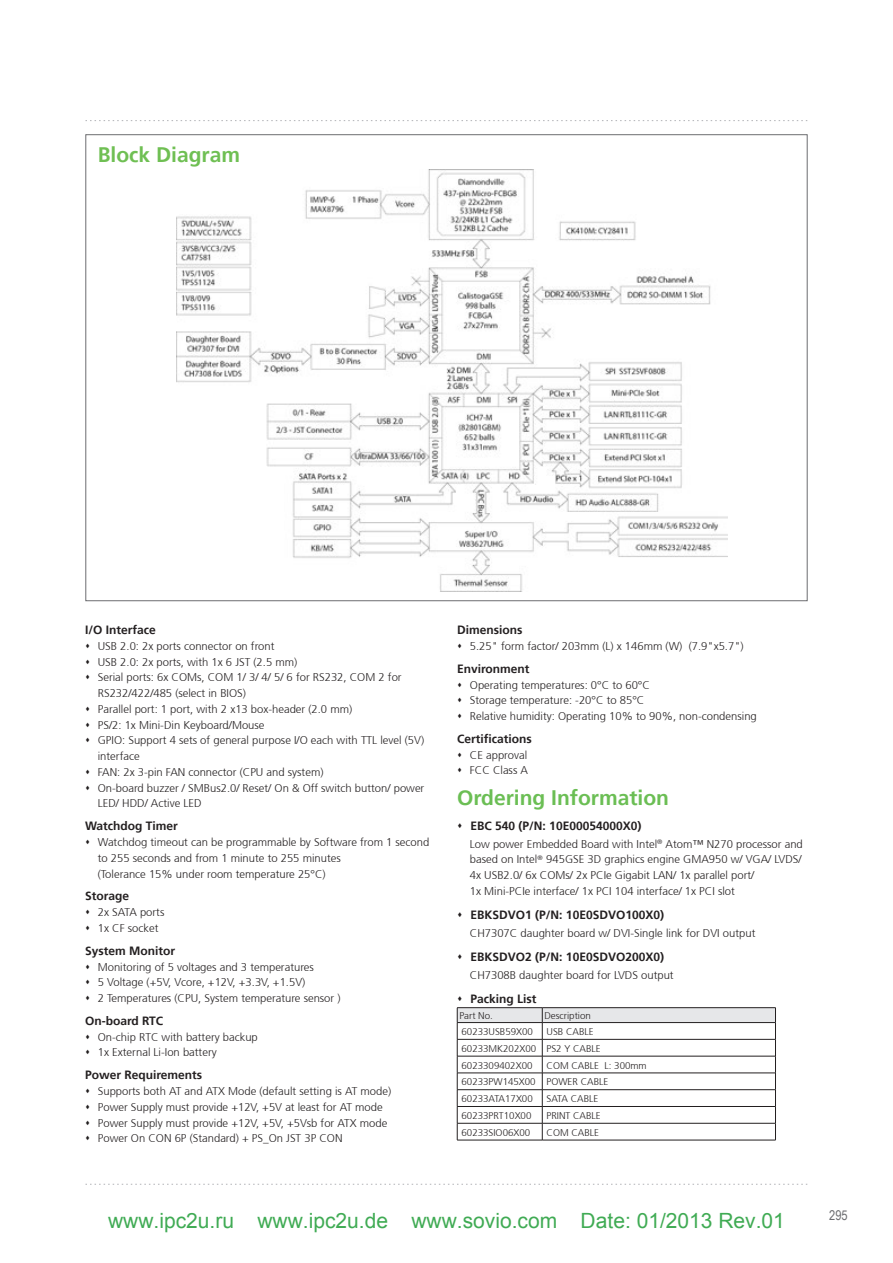
<style>
.page{position:relative;width:893px;height:1263px;background:#fff}
.page>*{position:absolute;margin:0;border:0;box-sizing:border-box;transform-origin:0 0}
.t1{font:21px "Arial";color:#40ab54}
.t2{font:700 21px "Frutiger 65";color:#6bbe54}
.t3{font:700 21px "Frutiger 65";color:#6fbf53}
.t4{font:13.5px "Arial Narrow";color:#6c6d70}
.t5{font:700 12px "Frutiger 65";color:#231f20}
.t6{font:300 11.25px/15.8px "Frutiger 45";color:#231f20}
.t7{font:300 9.75px/16.8px "Frutiger 45";color:#231f20}
</style>
<div class="page">
<svg style="left:85px;top:120px;width:722px;height:1px"></svg>
<svg style="left:85px;top:1184px;width:722px;height:1px"></svg>
<hr style="left:457px;top:1007px;width:85px;height:1px;background:#231f20">
<hr style="left:542px;top:1007px;width:234px;height:1px;background:#231f20">
<svg style="left:457px;top:1008px;width:319px;height:132px"></svg>
<hr style="left:457px;top:1140px;width:85px;height:1px;background:#231f20">
<hr style="left:542px;top:1140px;width:234px;height:1px;background:#231f20">
<img style="left:177px;top:169px;width:550px;height:422px">
<h1 class="t3" style="left:98px;top:143px;width:144px">Block Diagram</h1>
<p class="t5" style="left:85px;top:623px;width:72px">I/O Interface</p>
<p class="t6" style="left:98px;top:638px;width:328px">USB 2.0: 2x ports connector on front<br>USB 2.0: 2x ports, with 1x 6 JST (2.5 mm)<br>Serial ports: 6x COMs, COM 1/ 3/ 4/ 5/ 6 for RS232, COM 2 for RS232/422/485 (select in BIOS)<br>Parallel port: 1 port, with 2 x13 box-header (2.0 mm)<br>PS/2: 1x Mini-Din Keyboard/Mouse<br>GPIO: Support 4 sets of general purpose I/O each with TTL level (5V) interface<br>FAN: 2x 3-pin FAN connector (CPU and system)<br>On-board buzzer / SMBus2.0/ Reset/ On &amp; Off switch button/ power LED/ HDD/ Active LED</p>
<p class="t5" style="left:85px;top:819px;width:94px">Watchdog Timer</p>
<p class="t6" style="left:98px;top:834px;width:333px">Watchdog timeout can be programmable by Software from 1 second to 255 seconds and from 1 minute to 255 minutes<br>(Tolerance 15% under room temperature 25°C)</p>
<p class="t5" style="left:85px;top:889px;width:46px">Storage</p>
<p class="t6" style="left:98px;top:904px;width:68px">2x SATA ports<br>1x CF socket</p>
<p class="t5" style="left:85px;top:943px;width:92px">System Monitor</p>
<p class="t6" style="left:98px;top:959px;width:244px">Monitoring of 5 voltages and 3 temperatures<br>5 Voltage (+5V, Vcore, +12V, +3.3V, +1.5V)<br>2 Temperatures (CPU, System temperature sensor )</p>
<p class="t5" style="left:85px;top:1014px;width:80px">On-board RTC</p>
<p class="t6" style="left:98px;top:1029px;width:162px">On-chip RTC with battery backup<br>1x External Li-Ion battery</p>
<p class="t5" style="left:85px;top:1068px;width:119px">Power Requirements</p>
<p class="t6" style="left:98px;top:1083px;width:295px">Supports both AT and ATX Mode (default setting is AT mode)<br>Power Supply must provide +12V, +5V at least for AT mode Power Supply must provide +12V, +5V, +5Vsb for ATX mode Power On CON 6P (Standard) + PS_On JST 3P CON</p>
<p class="t5" style="left:457px;top:623px;width:67px">Dimensions</p>
<p class="t6" style="left:470px;top:638px;width:275px">5.25" form factor/ 203mm (L) x 146mm (W) (7.9"x5.7")</p>
<p class="t5" style="left:457px;top:661px;width:74px">Environment</p>
<p class="t6" style="left:470px;top:677px;width:288px">Operating temperatures: 0°C to 60°C<br>Storage temperature: -20°C to 85°C<br>Relative humidity: Operating 10% to 90%, non-condensing</p>
<p class="t5" style="left:457px;top:732px;width:76px">Certifications</p>
<p class="t6" style="left:470px;top:747px;width:60px">CE approval<br>FCC Class A</p>
<h1 class="t2" style="left:457px;top:786px;width:213px">Ordering Information</h1>
<p class="t5" style="left:471px;top:818px;width:172px">EBC 540 (P/N: 10E00054000X0)</p>
<p class="t6" style="left:470px;top:836px;width:334px">Low power Embedded Board with Intel<sup>®</sup> Atom™ N270 processor and based on Intel<sup>®</sup> 945GSE 3D graphics engine GMA950 w/ VGA/ LVDS/ 4x USB2.0/ 6x COMs/ 2x PCIe Gigabit LAN/ 1x parallel port/<br>1x Mini-PCIe interface/ 1x PCI 104 interface/ 1x PCI slot</p>
<p class="t5" style="left:471px;top:908px;width:195px">EBKSDVO1 (P/N: 10E0SDVO100X0)</p>
<p class="t6" style="left:470px;top:925px;width:287px">CH7307C daughter board w/ DVI-Single link for DVI output</p>
<p class="t5" style="left:471px;top:950px;width:195px">EBKSDVO2 (P/N: 10E0SDVO200X0)</p>
<p class="t6" style="left:470px;top:967px;width:205px">CH7308B daughter board for LVDS output</p>
<p class="t5" style="left:471px;top:992px;width:68px">Packing List</p>
<p class="t7" style="left:459px;top:1008px;width:35px">Part No.</p>
<p class="t7" style="left:544px;top:1008px;width:48px">Description</p>
<p class="t7" style="left:461px;top:1023px;width:73px">60233USB59X00</p>
<p class="t7" style="left:461px;top:1023px;width:141px;text-indent:85px">USB CABLE<br>60233MK202X00 PS2 Y CABLE<br>6023309402X00</p>
<p class="t7" style="left:461px;top:1057px;width:187px;text-indent:85px">COM CABLE L: 300mm<br>60233PW145X00 POWER CABLE<br>60233ATA17X00</p>
<p class="t7" style="left:546px;top:1090px;width:53px">SATA CABLE</p>
<p class="t7" style="left:461px;top:1107px;width:71px">60233PRT10X00</p>
<p class="t7" style="left:546px;top:1107px;width:56px">PRINT CABLE</p>
<p class="t7" style="left:461px;top:1124px;width:70px">60233SIO06X00</p>
<p class="t7" style="left:546px;top:1124px;width:54px">COM CABLE</p>
<h1 class="t1" style="left:108px;top:1206px;width:678px">www.ipc2u.ru www.ipc2u.de www.sovio.com Date: 01/2013 Rev.01</h1>
<p class="t4" style="left:829px;top:1205px;width:20px">295</p>
</div>
